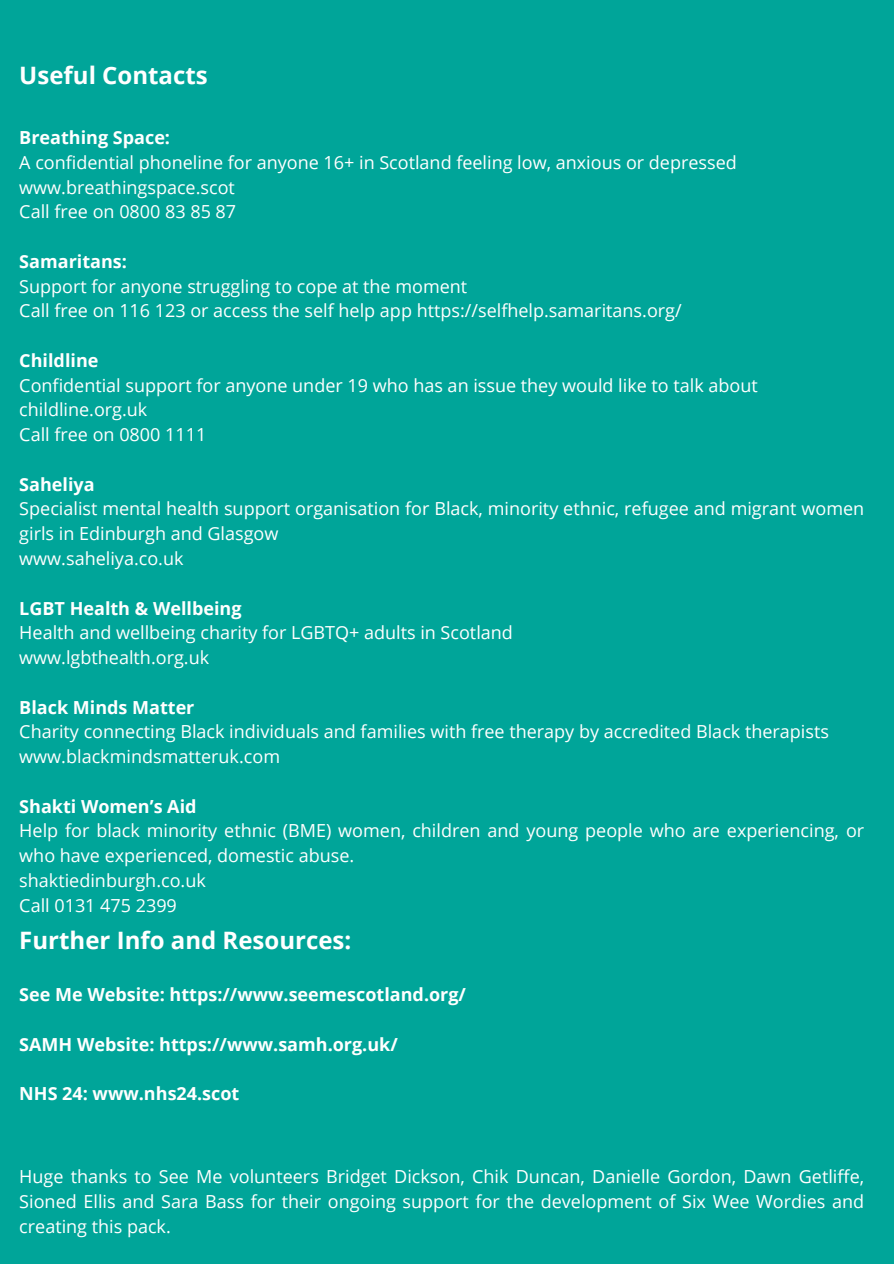
<style>
.page{position:relative;width:894px;height:1264px;background:#fff}
.page>*{position:absolute;margin:0;border:0;box-sizing:border-box;transform-origin:0 0}
.t1{font:700 24px "Open Sans";color:#fff}
.t2{font:18px/24.8px "Open Sans";color:#fff}
.t3{font:700 18px "Open Sans";color:#fff}
</style>
<div class="page">
<div style="left:0;top:0;width:893px;height:1263px;background:#00a599"></div>
<h1 class="t1" style="left:19px;top:58px;width:190px">Useful Contacts</h1>
<p class="t3" style="left:19px;top:125px;width:152px">Breathing Space:</p>
<p class="t2" style="left:19px;top:149px;width:718px">A confidential phoneline for anyone 16+ in Scotland feeling low, anxious or depressed</p>
<p class="t2" style="left:19px;top:174px;width:217px">www.breathingspace.scot</p>
<p class="t2" style="left:19px;top:199px;width:218px">Call free on 0800 83 85 87</p>
<p class="t3" style="left:19px;top:248px;width:109px">Samaritans:</p>
<p class="t2" style="left:19px;top:273px;width:449px">Support for anyone struggling to cope at the moment</p>
<p class="t2" style="left:19px;top:298px;width:663px">Call free on 116 123 or access the self help app https://selfhelp.samaritans.org/</p>
<p class="t3" style="left:19px;top:347px;width:81px">Childline</p>
<p class="t2" style="left:19px;top:372px;width:739px">Confidential support for anyone under 19 who has an issue they would like to talk about</p>
<p class="t2" style="left:19px;top:397px;width:129px">childline.org.uk</p>
<p class="t2" style="left:19px;top:422px;width:188px">Call free on 0800 1111</p>
<p class="t3" style="left:19px;top:471px;width:77px">Saheliya</p>
<p class="t2" style="left:19px;top:496px;width:846px">Specialist mental health support organisation for Black, minority ethnic, refugee and migrant women girls in Edinburgh and Glasgow</p>
<p class="t2" style="left:19px;top:545px;width:166px">www.saheliya.co.uk</p>
<p class="t3" style="left:19px;top:595px;width:224px">LGBT Health &amp; Wellbeing</p>
<p class="t2" style="left:19px;top:620px;width:495px">Health and wellbeing charity for LGBTQ+ adults in Scotland</p>
<p class="t2" style="left:19px;top:644px;width:191px">www.lgbthealth.org.uk</p>
<p class="t3" style="left:19px;top:694px;width:177px">Black Minds Matter</p>
<p class="t2" style="left:19px;top:719px;width:810px">Charity connecting Black individuals and families with free therapy by accredited Black therapists</p>
<p class="t2" style="left:19px;top:743px;width:262px">www.blackmindsmatteruk.com</p>
<p class="t3" style="left:19px;top:793px;width:179px">Shakti Women’s Aid</p>
<p class="t2" style="left:19px;top:818px;width:846px">Help for black minority ethnic (BME) women, children and young people who are experiencing, or who have experienced, domestic abuse.</p>
<p class="t2" style="left:19px;top:867px;width:188px">shaktiedinburgh.co.uk</p>
<p class="t2" style="left:19px;top:892px;width:159px">Call 0131 475 2399</p>
<h1 class="t1" style="left:19px;top:923px;width:333px">Further Info and Resources:</h1>
<h2 class="t3" style="left:19px;top:981px;width:448px">See Me Website: https://www.seemescotland.org/</h2>
<h2 class="t3" style="left:19px;top:1031px;width:380px">SAMH Website: https://www.samh.org.uk/</h2>
<h2 class="t3" style="left:19px;top:1080px;width:221px">NHS 24: www.nhs24.scot</h2>
<p class="t2" style="left:19px;top:1163px;width:846px;text-align:justify">Huge thanks to See Me volunteers Bridget Dickson, Chik Duncan, Danielle Gordon, Dawn Getliffe, Sioned Ellis and Sara Bass for their ongoing support for the development of Six Wee Wordies and creating this pack.</p>
</div>
